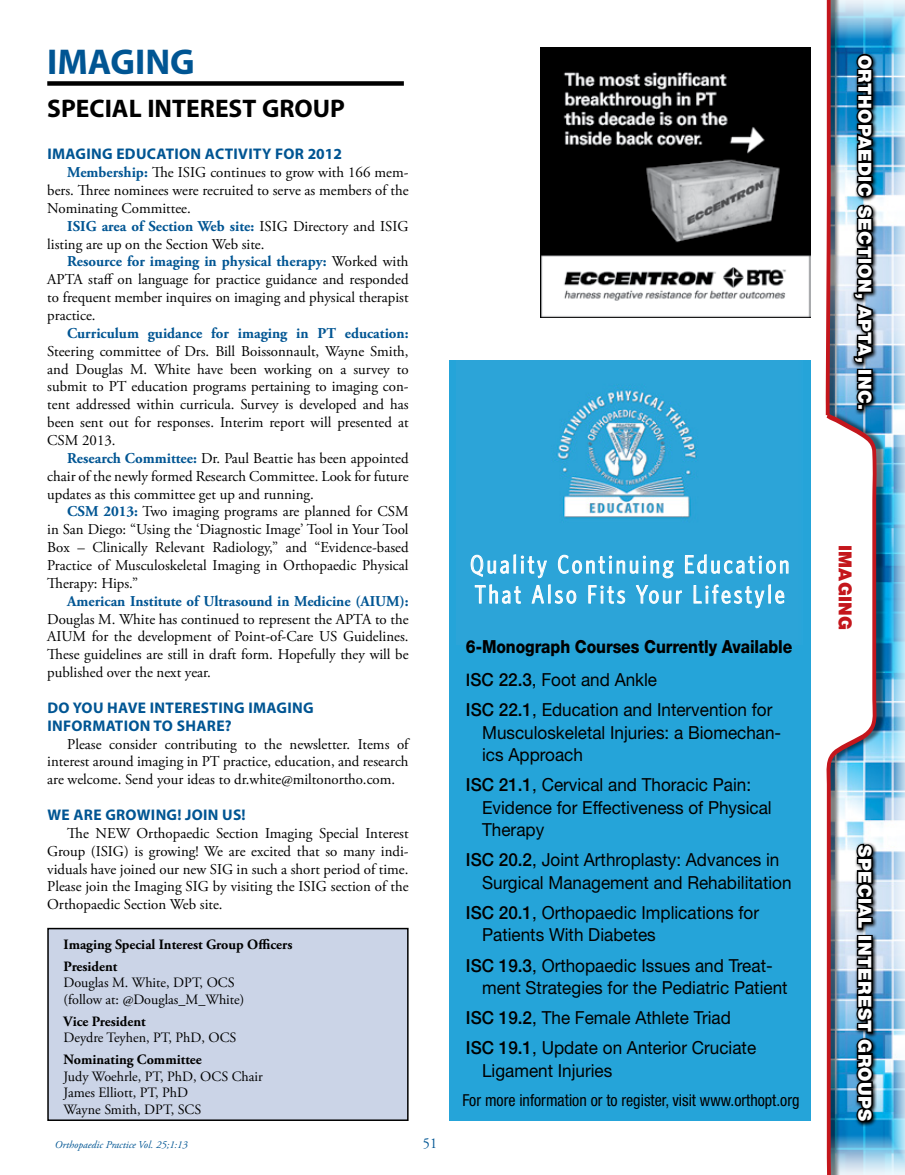
<style>
.page{position:relative;width:905px;height:1175px;background:#fff}
.page>*{position:absolute;margin:0;border:0;box-sizing:border-box;transform-origin:0 0}
.SIG_Header{font:700 36px "Myriad Pro";color:#005593}
.t1{font:condensed 25.5px "Whitney HTF";letter-spacing:.12em;color:#fff}
.SIG_SubHead_1{font:700 25.5px "Myriad Pro";color:#000}
.References_1digit{font:18px/22.5px "Helvetica Neue LT Pro";color:#000;scale:.95 1}
.t2{font:900 18px "Helvetica Neue LT Pro";letter-spacing:.02em;color:#fff}
.References_1digit-2{font:800 18px "Helvetica Neue LT Pro";letter-spacing:-.005em;color:#000;scale:.87 1}
.t3{font:18px "Helvetica Neue LT Pro";color:#fff}
.t4{font:900 18px "Helvetica Neue LT Pro";letter-spacing:.02em;color:#c4161c}
.References_1digit-3{font:condensed 16.5px "Helvetica Neue LT Pro";color:#000}
.SIG_Subhead_2{font:700 15.45px/17.9px "Myriad Pro";letter-spacing:.02em;color:#005593}
.BodyCopy{font:15px/17.9px "Adobe Garamond Pro";color:#000;text-align:justify}
.t5{font:15px "Adobe Garamond Pro";color:#005593;scale:.95 1}
.BodyCopy-2{font:14.25px "Adobe Garamond Pro";color:#000}
.BodyCopy-3{font:700 14.25px "Adobe Garamond Pro";color:#000}
.t6{font:italic 10.5px "Adobe Garamond Pro";color:#005593}
.s1{font-weight:700;color:#005593}
.s2{font-weight:500;font-size:17.25px}
.s3{font-weight:500}
</style>
<div class="page">
<img style="left:886px;top:0;width:18px;height:1174px">
<div style="left:821px;top:0;width:65px;height:1174px;background:#000;opacity:.5"></div>
<img style="left:821px;top:0;width:55px;height:1174px">
<img style="left:850px;top:51px;width:27px;height:363px">
<img style="left:852px;top:52px;width:22px;height:312px">
<div style="left:856px;top:369px;width:16px;height:7px;border:3px solid #000"></div>
<svg style="left:855px;top:374px;width:19px;height:32px"></svg>
<div style="left:856px;top:403px;width:7px;height:7px;border:3px solid #000"></div>
<svg style="left:854px;top:841px;width:23px;height:285px"></svg>
<svg style="left:854px;top:842px;width:20px;height:89px"></svg>
<div style="left:856px;top:935px;width:16px;height:7px;border:3px solid #000"></div>
<svg style="left:855px;top:939px;width:19px;height:184px"></svg>
<img style="left:540px;top:47px;width:270px;height:270px">
<div style="left:47px;top:81px;width:357px;height:5px;background:#000"></div>
<div style="left:48px;top:928px;width:360px;height:192px;background:#cbd4e7"></div>
<div style="left:47px;top:927px;width:361px;height:193px;border:2px solid #000"></div>
<div style="left:449px;top:360px;width:361px;height:760px;background:#25a4d9"></div>
<img style="left:513px;top:384px;width:276px;height:225px">
<svg style="left:470px;top:554px;width:39px;height:23px"></svg>
<div style="left:513px;top:554px;width:3px;height:19px;border:1px solid #fff"></div>
<svg style="left:521px;top:556px;width:26px;height:22px"></svg>
<svg style="left:557px;top:554px;width:116px;height:24px"></svg>
<svg style="left:685px;top:554px;width:103px;height:20px"></svg>
<svg style="left:474px;top:584px;width:47px;height:20px"></svg>
<svg style="left:531px;top:584px;width:45px;height:20px"></svg>
<svg style="left:588px;top:585px;width:37px;height:19px"></svg>
<svg style="left:635px;top:584px;width:47px;height:20px"></svg>
<svg style="left:693px;top:584px;width:91px;height:24px"></svg>
<p class="SIG_Header" style="left:47px;top:39px;width:149px">IMAGING</p>
<p class="SIG_SubHead_1" style="left:47px;top:92px;width:299px">SPECIAL INTEREST GROUP</p>
<p class="SIG_Subhead_2" style="left:47px;top:145px;width:296px">IMAGING EDUCATION ACTIVITY FOR 2012</p>
<p class="BodyCopy" style="left:47px;top:164px;width:363px;text-indent:20px"><span class="s1">Membership:</span> The ISIG continues to grow with 166 mem&shy;bers. Three nominees were recruited to serve as members of the Nominating Committee.</p>
<p class="BodyCopy" style="left:47px;top:217px;width:363px;text-indent:20px"><span class="s1">ISIG area of Section Web site:</span> ISIG Directory and ISIG listing are up on the Section Web site.</p>
<p class="BodyCopy" style="left:47px;top:253px;width:363px;text-indent:20px"><span class="s1">Resource for imaging in physical therapy:</span> Worked with APTA staff on language for practice guidance and responded to frequent member inquires on imaging and physical therapist practice.</p>
<p class="BodyCopy" style="left:47px;top:325px;width:363px;text-indent:20px"><span class="s1">Curriculum guidance for imaging in PT education:<br></span>Steering committee of Drs. Bill Boissonnault, Wayne Smith, and Douglas M. White have been working on a survey to submit to PT education programs pertaining to imaging con&shy;tent addressed within curricula. Survey is developed and has been sent out for responses. Interim report will presented at CSM 2013.</p>
<p class="BodyCopy" style="left:47px;top:449px;width:363px;text-indent:20px"><span class="s1">Research Committee:</span> Dr. Paul Beattie has been appointed chair of the newly formed Research Committee. Look for future updates as this committee get up and running.</p>
<p class="BodyCopy" style="left:47px;top:503px;width:363px;text-indent:20px"><span class="s1">CSM 2013:</span> Two imaging programs are planned for CSM in San Diego: “Using the ‘Diagnostic Image’ Tool in Your Tool Box – Clinically Relevant Radiology,” and “Evidence-based Practice of Musculoskeletal Imaging in Orthopaedic Physical Therapy: Hips.”</p>
<p class="BodyCopy" style="left:47px;top:592px;width:363px;text-indent:20px"><span class="s1">American Institute of Ultrasound in Medicine (AIUM):<br></span>Douglas M. White has continued to represent the APTA to the AIUM for the development of Point-of-Care US Guidelines.<br>These guidelines are still in draft form. Hopefully they will be published over the next year.</p>
<p class="SIG_Subhead_2" style="left:47px;top:698px;width:268px">DO YOU HAVE INTERESTING IMAGING<br>INFORMATION TO SHARE?</p>
<p class="BodyCopy" style="left:47px;top:735px;width:363px;text-indent:20px">Please consider contributing to the newsletter. Items of interest around imaging in PT practice, education, and research are welcome. Send your ideas to dr.white@miltonortho.com.</p>
<p class="SIG_Subhead_2" style="left:47px;top:805px;width:200px">WE ARE GROWING! JOIN US!</p>
<p class="BodyCopy" style="left:47px;top:824px;width:363px;text-indent:20px">The NEW Orthopaedic Section Imaging Special Interest Group (ISIG) is growing! We are excited that so many indi&shy;viduals have joined our new SIG in such a short period of time.<br>Please join the Imaging SIG by visiting the ISIG section of the Orthopaedic Section Web site.</p>
<p class="BodyCopy-3" style="left:64px;top:936px;width:230px">Imaging Special Interest Group Officers</p>
<p class="BodyCopy-3" style="left:64px;top:958px;width:55px">President</p>
<p class="BodyCopy-2" style="left:64px;top:974px;width:172px">Douglas M. White, DPT, OCS</p>
<p class="BodyCopy-2" style="left:64px;top:991px;width:182px">(follow at: @Douglas_M_White)</p>
<p class="BodyCopy-3" style="left:64px;top:1013px;width:84px">Vice President</p>
<p class="BodyCopy-2" style="left:64px;top:1029px;width:174px">Deydre Teyhen, PT, PhD, OCS</p>
<p class="BodyCopy-3" style="left:64px;top:1051px;width:140px">Nominating Committee</p>
<p class="BodyCopy-2" style="left:64px;top:1067px;width:201px">Judy Woehrle, PT, PhD, OCS Chair</p>
<p class="BodyCopy-2" style="left:64px;top:1084px;width:126px">James Elliott, PT, PhD</p>
<p class="BodyCopy-2" style="left:64px;top:1100px;width:139px">Wayne Smith, DPT, SCS</p>
<p class="t6" style="left:55px;top:1138px;width:134px">Orthopaedic Practice Vol. 25;1:13</p>
<p class="t5" style="left:423px;top:1134px;width:16px">51</p>
<p class="t1" style="left:470px;top:550px;width:320px">Quality Continuing Education</p>
<p class="t1" style="left:475px;top:580px;width:311px">That Also Fits Your Lifestyle</p>
<p class="References_1digit-2" style="left:466px;top:635px;width:376px">6-Monograph Courses Currently Available</p>
<p class="References_1digit" style="left:466px;top:668px;width:203px"><span class="s2">I</span><span class="s3">SC 22.3</span>, Foot and Ankle</p>
<p class="References_1digit" style="left:482px;top:698px;width:316px;text-indent:-16px"><span class="s3">ISC 22.1</span>, Education and Intervention for<br>Musculoskeletal Injuries: a Biomechan&shy;ics Approach</p>
<p class="References_1digit" style="left:482px;top:773px;width:306px;text-indent:-16px"><span class="s3">ISC 21.1</span>, Cervical and Thoracic Pain:<br>Evidence for Effectiveness of Physical<br>Therapy</p>
<p class="References_1digit" style="left:482px;top:848px;width:327px;text-indent:-16px"><span class="s3">ISC 20.2</span>, Joint Arthroplasty: Advances in<br>Surgical Management and Rehabilitation</p>
<p class="References_1digit" style="left:482px;top:901px;width:293px;text-indent:-16px"><span class="s3">ISC 20.1</span>, Orthopaedic Implications for<br>Patients With Diabetes</p>
<p class="References_1digit" style="left:482px;top:953px;width:323px;text-indent:-16px"><span class="s3">ISC 19.3</span>, Orthopaedic Issues and Treat&shy;ment Strategies for the Pediatric Patient</p>
<p class="References_1digit" style="left:466px;top:1006px;width:280px"><span class="s3">ISC 19.2</span>, The Female Athlete Triad</p>
<p class="References_1digit" style="left:482px;top:1036px;width:290px;text-indent:-16px"><span class="s3">ISC 19.1</span>, Update on Anterior Cruciate<br>Ligament Injuries</p>
<p class="References_1digit-3" style="left:462px;top:1090px;width:338px">For more information or to register, visit www.orthopt.org</p>
<p class="t2" style="left:875px;top:55px;width:356px;rotate:90deg">ORTHOPAEDIC SECTION, APTA, INC.</p>
<p class="t4" style="left:856px;top:544px;width:87px;rotate:90deg">IMAGING</p>
<p class="t3" style="left:876px;top:813px;width:210px;rotate:90deg">OCCUPAT ONAL H ALTH</p>
<p class="t2" style="left:875px;top:845px;width:277px;rotate:90deg">SPECIAL INTEREST GROUPS</p>
</div>
